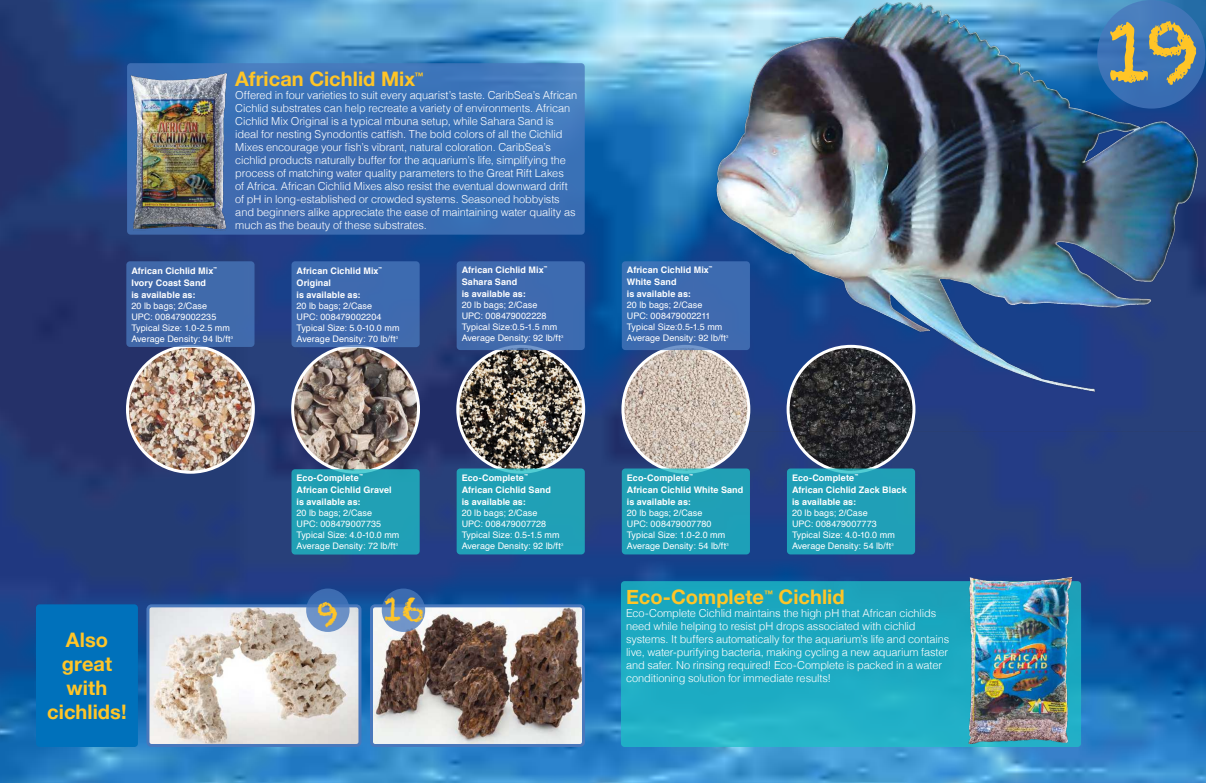
<style>
.page{position:relative;width:1206px;height:783px;background:#fff}
.page>*{position:absolute;margin:0;border:0;box-sizing:border-box;transform-origin:0 0}
.t1{font:85px "Chalkduster";color:#ffc527}
.t2{font:34px "Chalkduster";color:#ffc527}
.t3{font:700 20px/24px "Helvetica Neue";letter-spacing:.005em;color:#ffc527;text-align:center}
.t4{font:300 11px/13px "Helvetica";letter-spacing:-.01em;color:#fff}
.t5{font:9px/11px "Helvetica";letter-spacing:.01em;color:#fff}
.t6{font:700 9px/12px "Helvetica";letter-spacing:.01em;color:#fff}
.t7{font:700 9px "Helvetica Neue";color:#ffc527}
</style>
<div class="page">
<img style="left:0;top:0;width:1206px;height:783px">
<div style="left:36px;top:604px;width:102px;height:143px;background:#0071bb;border-radius:4px"></div>
<div style="left:127px;top:63px;width:458px;height:172px;background:#3c70b5;border-radius:4px"></div>
<div style="left:621px;top:581px;width:460px;height:166px;background:#1eabc3;border-radius:4px"></div>
<img style="left:130px;top:73px;width:97px;height:158px">
<img style="left:966px;top:576px;width:107px;height:167px">
<img style="left:150px;top:608px;width:207px;height:135px">
<div style="left:146px;top:604px;width:215px;height:143px;border:3px solid #4978bc;border-radius:4px"></div>
<svg style="left:306px;top:589px;width:44px;height:43px"></svg>
<img style="left:374px;top:608px;width:207px;height:135px">
<div style="left:370px;top:604px;width:215px;height:143px;border:3px solid #4978bc;border-radius:4px"></div>
<svg style="left:382px;top:589px;width:43px;height:43px"></svg>
<img style="left:293px;top:346px;width:126px;height:126px;border-radius:63px">
<div style="left:292px;top:261px;width:128px;height:86px;background:#3f6aaf;border-radius:4px"></div>
<div style="left:292px;top:469px;width:128px;height:86px;background:#21a0b5;border-radius:4px"></div>
<img style="left:458px;top:346px;width:126px;height:126px;border-radius:63px">
<div style="left:457px;top:469px;width:128px;height:85px;background:#20a0b6;border-radius:4px"></div>
<div style="left:457px;top:261px;width:128px;height:89px;background:#406aaf;border-radius:4px"></div>
<img style="left:623px;top:346px;width:126px;height:126px;border-radius:63px">
<div style="left:622px;top:469px;width:128px;height:85px;background:#20a0b7;border-radius:4px"></div>
<div style="left:622px;top:261px;width:128px;height:89px;background:#3971b5;border-radius:4px"></div>
<img style="left:788px;top:346px;width:126px;height:126px;border-radius:63px">
<div style="left:787px;top:469px;width:128px;height:85px;background:#209fb7;border-radius:4px"></div>
<img style="left:128px;top:346px;width:125px;height:126px;border-radius:63px">
<div style="left:126px;top:345px;width:129px;height:129px;border:3px solid #fff;border-radius:50%"></div>
<div style="left:126px;top:261px;width:129px;height:86px;background:#4069ab;border-radius:4px"></div>
<img style="left:635px;top:0;width:571px;height:432px">
<div style="left:1097px;top:0;width:109px;height:109px;background:linear-gradient(to right,#4077ba,#3b70b3);border-radius:50%"></div>
<h3 class="t3" style="left:235px;top:68px;width:181px">African Cichlid Mix</h3>
<p class="t7" style="left:414px;top:70px;width:10px">™</p>
<p class="t4" style="left:235px;top:90px;width:343px">Offered in four varieties to suit every aquarist’s taste. CaribSea’s African Cichlid substrates can help recreate a variety of environments. African Cichlid Mix Original is a typical mbuna setup, while Sahara Sand is ideal for nesting Synodontis cat昀椀sh. The bold colors of all the Cichlid Mixes encourage your 昀椀sh’s vibrant, natural coloration. CaribSea’s cichlid products naturally buffer for the aquarium’s life, simplifying the process of matching water quality parameters to the Great Rift Lakes<br>of Africa. African Cichlid Mixes also resist the eventual downward drift of pH in long-established or crowded systems. Seasoned hobbyists and beginners alike appreciate the ease of maintaining water quality as much as the beauty of these substrates.</p>
<p class="t6" style="left:131px;top:265px;width:87px">African Cichlid Mix<sup>™<br></sup>Ivory Coast Sand<br>is available as:</p>
<p class="t5" style="left:131px;top:301px;width:103px">20 lb bags; 2/Case<br>UPC: 008479002235<br>Typical Size: 1.0-2.5 mm<br>Average Density: 94 lb/ft<sup>3</sup></p>
<p class="t6" style="left:297px;top:265px;width:87px">African Cichlid Mix<sup>™<br></sup>Original<br>is available as:</p>
<p class="t5" style="left:297px;top:301px;width:104px">20 lb bags; 2/Case<br>UPC: 008479002204<br>Typical Size: 5.0-10.0 mm<br>Average Density: 70 lb/ft<sup>3</sup></p>
<p class="t6" style="left:462px;top:264px;width:87px">African Cichlid Mix<sup>™<br></sup>Sahara Sand<br>is available as:</p>
<p class="t5" style="left:462px;top:300px;width:103px">20 lb bags; 2/Case<br>UPC: 008479002228<br>Typical Size:0.5-1.5 mm<br>Average Density: 92 lb/ft<sup>3</sup></p>
<p class="t6" style="left:627px;top:264px;width:87px">African Cichlid Mix<sup>™<br></sup>White Sand<br>is available as:</p>
<p class="t5" style="left:627px;top:300px;width:103px">20 lb bags; 2/Case<br>UPC: 008479002211<br>Typical Size:0.5-1.5 mm<br>Average Density: 92 lb/ft<sup>3</sup></p>
<h3 class="t3" style="left:47px;top:628px;width:81px">Also great with cichlids!</h3>
<p class="t6" style="left:297px;top:472px;width:97px">Eco-Complete<sup>™<br></sup>African Cichlid Gravel is available as:</p>
<p class="t5" style="left:297px;top:508px;width:104px">20 lb bags; 2/Case<br>UPC: 008479007735<br>Typical Size: 4.0-10.0 mm<br>Average Density: 72 lb/ft<sup>3</sup></p>
<h2 class="t2" style="left:318px;top:595px;width:22px">9</h2>
<h2 class="t2" style="left:383px;top:590px;width:43px">16</h2>
<p class="t6" style="left:462px;top:473px;width:91px">Eco-Complete<sup>™<br></sup>African Cichlid Sand is available as:</p>
<p class="t5" style="left:462px;top:508px;width:103px">20 lb bags; 2/Case<br>UPC: 008479007728<br>Typical Size: 0.5-1.5 mm<br>Average Density: 92 lb/ft<sup>3</sup></p>
<p class="t6" style="left:627px;top:473px;width:118px">Eco-Complete<sup>™<br></sup>African Cichlid White Sand is available as:</p>
<p class="t5" style="left:627px;top:508px;width:103px">20 lb bags; 2/Case<br>UPC: 008479007780<br>Typical Size: 1.0-2.0 mm<br>Average Density: 54 lb/ft<sup>3</sup></p>
<p class="t6" style="left:792px;top:473px;width:116px">Eco-Complete<sup>™<br></sup>African Cichlid Zack Black is available as:</p>
<p class="t5" style="left:792px;top:508px;width:104px">20 lb bags; 2/Case<br>UPC: 008479007773<br>Typical Size: 4.0-10.0 mm<br>Average Density: 54 lb/ft<sup>3</sup></p>
<h3 class="t3" style="left:626px;top:586px;width:139px">Eco-Complete</h3>
<p class="t7" style="left:764px;top:588px;width:10px">™</p>
<h3 class="t3" style="left:779px;top:586px;width:68px">Cichlid</h3>
<p class="t4" style="left:626px;top:608px;width:325px">Eco-Complete Cichlid maintains the high pH that African cichlids need while helping to resist pH drops associated with cichlid systems. It buffers automatically for the aquarium’s life and contains live, water-purifying bacteria, making cycling a new aquarium faster and safer. No rinsing required! Eco-Complete is packed in a water conditioning solution for immediate results!</p>
<h1 class="t1" style="left:1104px;top:2px;width:97px">19</h1>
</div>
